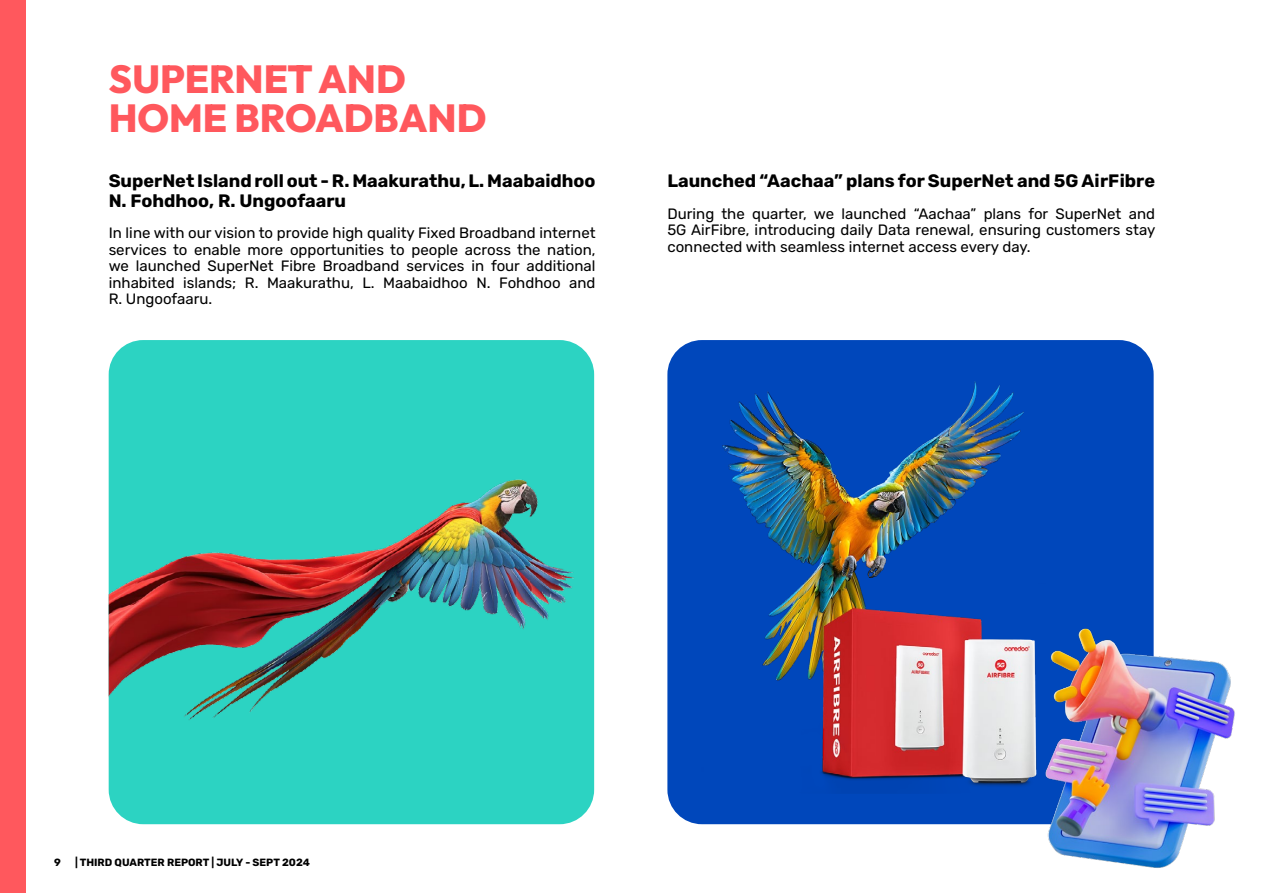
<style>
.page{position:relative;width:1263px;height:893px;background:#fff}
.page>*{position:absolute;margin:0;border:0;box-sizing:border-box;transform-origin:0 0}
.t1{font:800 39px/39px "Outfit";color:#ff585d}
.t2{font:700 18px/19.5px "Rubik";color:#000}
.t3{font:15px/16.5px "Rubik";color:#000;text-align:justify}
.t4{font:700 10.5px "Rubik";color:#000}
</style>
<div class="page">
<img style="left:109px;top:340px;width:485px;height:484px">
<div style="left:667px;top:340px;width:486px;height:484px;background:#0047bb;border-radius:34px"></div>
<img style="left:667px;top:372px;width:357px;height:422px">
<div style="left:0;top:0;width:25px;height:893px;background:#ff585d"></div>
<img style="left:886px;top:592px;width:349px;height:276px">
<h1 class="t1" style="left:109px;top:59px;width:379px">SUPERNET AND<br>HOME BROADBAND</h1>
<p class="t2" style="left:109px;top:172px;width:488px">SuperNet Island roll out - R. Maakurathu, L. Maabaidhoo<br>N. Fohdhoo, R. Ungoofaaru</p>
<p class="t3" style="left:109px;top:225px;width:488px">In line with our vision to provide high quality Fixed Broadband internet services to enable more opportunities to people across the nation, we launched SuperNet Fibre Broadband services in four additional inhabited islands; R. Maakurathu, L. Maabaidhoo N. Fohdhoo and R. Ungoofaaru.</p>
<p class="t2" style="left:667px;top:172px;width:489px">Launched “Aachaa” plans for SuperNet and 5G AirFibre</p>
<p class="t3" style="left:667px;top:206px;width:489px">During the quarter, we launched “Aachaa” plans for SuperNet and 5G AirFibre, introducing daily Data renewal, ensuring customers stay connected with seamless internet access every day.</p>
<p class="t4" style="left:54px;top:856px;width:8px">9</p>
<p class="t4" style="left:75px;top:856px;width:236px">| THIRD QUARTER REPORT | JULY - SEPT 2024</p>
</div>
